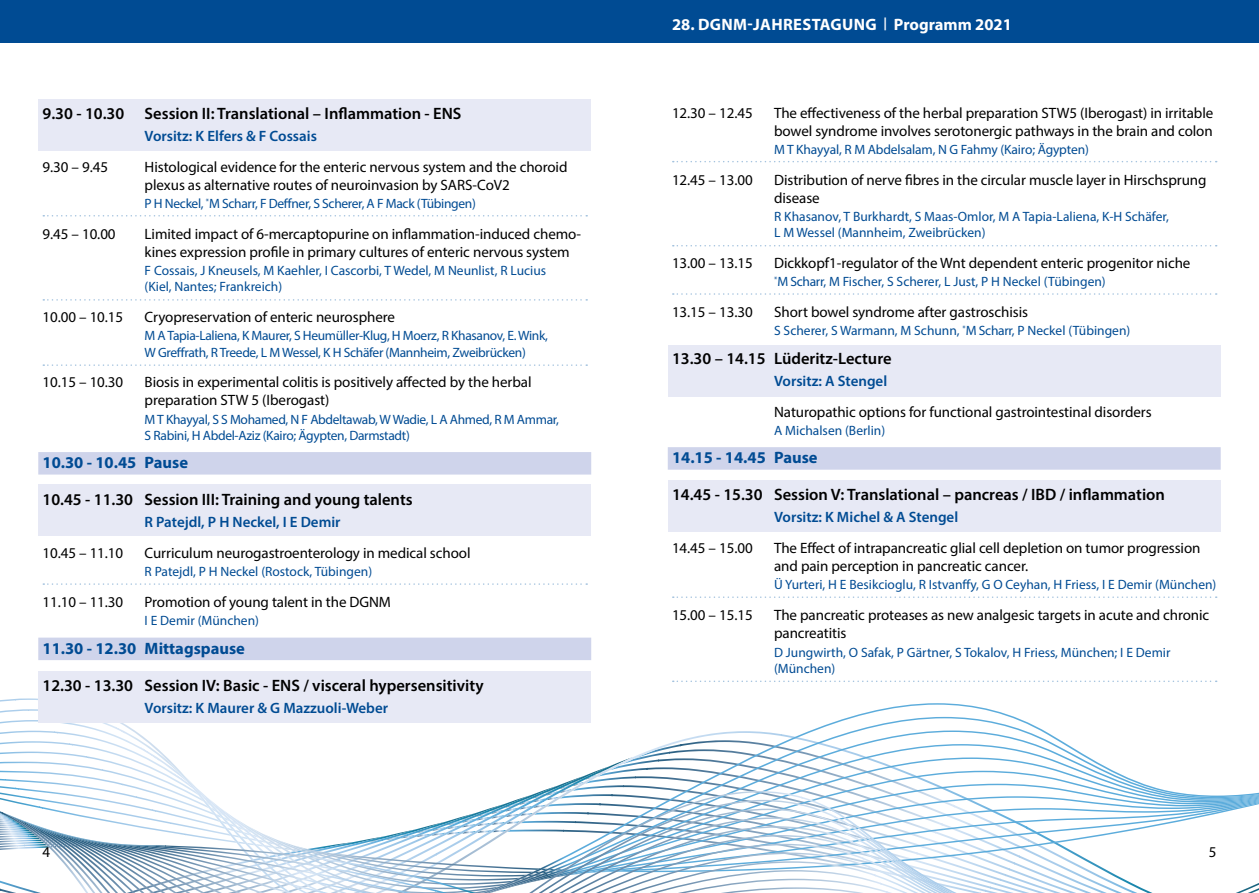
<style>
.page{position:relative;width:1259px;height:893px;background:#fff}
.page>*{position:absolute;margin:0;border:0;box-sizing:border-box;transform-origin:0 0}
.t1{font:600 16.5px "Myriad Pro";color:#000}
.t2{font:700 16.5px "Myriad Pro";color:#004b93}
.t3{font:700 16.5px "Myriad Pro";letter-spacing:.005em;color:#fff}
.t4{font:15px/18px "Myriad Pro";letter-spacing:-.005em;color:#000}
.t5{font:600 15px "Myriad Pro";color:#004b93}
.t6{font:13.5px/16.2px "Myriad Pro";color:#004b93}
.t7{font:13.5px/16.2px "Myriad Pro";letter-spacing:-.025em;color:#004b93}
.s1{font-family:"Meta Plus";font-weight:400}
</style>
<div class="page">
<svg style="left:0;top:709px;width:1168px;height:184px"></svg>
<svg style="left:494px;top:791px;width:765px;height:102px"></svg>
<div style="left:0;top:0;width:1259px;height:43px;background:#004b93"></div>
<div style="left:668px;top:480px;width:552px;height:51px;background:#e7e9f5"></div>
<div style="left:38px;top:485px;width:553px;height:51px;background:#e7e9f5"></div>
<div style="left:38px;top:672px;width:553px;height:51px;background:#e7e9f5"></div>
<div style="left:38px;top:100px;width:553px;height:51px;background:#e7e9f5"></div>
<div style="left:668px;top:345px;width:552px;height:51px;background:#e7e9f5"></div>
<svg style="left:43px;top:215px;width:544px;height:2px"></svg>
<svg style="left:43px;top:299px;width:544px;height:2px"></svg>
<svg style="left:43px;top:364px;width:544px;height:2px"></svg>
<div style="left:38px;top:452px;width:553px;height:23px;background:#cfd4eb"></div>
<svg style="left:43px;top:583px;width:544px;height:2px"></svg>
<div style="left:38px;top:638px;width:553px;height:22px;background:#cfd4eb"></div>
<svg style="left:673px;top:161px;width:543px;height:1px"></svg>
<svg style="left:673px;top:245px;width:543px;height:1px"></svg>
<svg style="left:673px;top:293px;width:543px;height:2px"></svg>
<div style="left:668px;top:447px;width:552px;height:23px;background:#cfd4eb"></div>
<svg style="left:673px;top:596px;width:543px;height:2px"></svg>
<svg style="left:673px;top:680px;width:543px;height:2px"></svg>
<p class="t1" style="left:43px;top:103px;width:420px">9.30 - 10.30 Session II: Translational – Inflammation - ENS</p>
<p class="t5" style="left:145px;top:126px;width:174px">Vorsitz: K Elfers &amp; F Cossais</p>
<p class="t4" style="left:43px;top:157px;width:67px">9.30 – 9.45</p>
<p class="t4" style="left:145px;top:157px;width:424px">Histological evidence for the enteric nervous system and the choroid plexus as alternative routes of neuroinvasion by SARS-CoV2</p>
<p class="t7" style="left:145px;top:195px;width:333px">P H Neckel, <sup>*</sup>M Scharr, F Deffner, S Scherer, A F Mack (Tübingen)</p>
<p class="t4" style="left:43px;top:224px;width:75px">9.45 – 10.00</p>
<p class="t4" style="left:145px;top:224px;width:438px">Limited impact of 6-mercaptopurine on inflammation-induced chemo&shy;kines expression profile in primary cultures of enteric nervous system</p>
<p class="t6" style="left:145px;top:262px;width:403px">F Cossais, J Kneusels, M Kaehler, I Cascorbi, T Wedel, M Neunlist, R Lucius (Kiel, Nantes; Frankreich)</p>
<p class="t4" style="left:43px;top:308px;width:82px">10.00 – 10.15</p>
<p class="t4" style="left:145px;top:308px;width:252px">Cryopreservation of enteric neurosphere</p>
<p class="t7" style="left:145px;top:328px;width:405px">M A Tapia-Laliena, K Maurer, S Heumüller-Klug, H Moerz, R Khasanov, E. Wink,<br>W Greffrath, R Treede, L M Wessel, K H Schäfer (Mannheim, Zweibrücken)</p>
<p class="t4" style="left:43px;top:373px;width:82px">10.15 – 10.30</p>
<p class="t4" style="left:145px;top:373px;width:388px">Biosis in experimental colitis is positively affected by the herbal preparation STW 5 (Iberogast)</p>
<p class="t7" style="left:145px;top:411px;width:416px">M T Khayyal, S S Mohamed, N F Abdeltawab, W Wadie, L A Ahmed, R M Ammar,<br>S Rabini, H Abdel-Aziz (Kairo; Ägypten, Darmstadt)</p>
<p class="t2" style="left:43px;top:452px;width:147px">10.30 - 10.45 Pause</p>
<p class="t1" style="left:43px;top:489px;width:372px">10.45 - 11.30 Session III: Training and young talents</p>
<p class="t5" style="left:145px;top:513px;width:197px">R Patejdl, P H Neckel, I E Demir</p>
<p class="t4" style="left:43px;top:544px;width:82px">10.45 – 11.10</p>
<p class="t4" style="left:145px;top:544px;width:327px">Curriculum neurogastroenterology in medical school</p>
<p class="t6" style="left:145px;top:563px;width:229px">R Patejdl, P H Neckel (Rostock, Tübingen)</p>
<p class="t4" style="left:43px;top:593px;width:82px">11.10 – 11.30</p>
<p class="t4" style="left:145px;top:593px;width:248px">Promotion of young talent in the DGNM</p>
<p class="t6" style="left:145px;top:613px;width:116px">I E Demir (München)</p>
<p class="t2" style="left:43px;top:637px;width:204px">11.30 - 12.30 Mittagspause</p>
<p class="t1" style="left:43px;top:674px;width:442px">12.30 - 13.30 Session IV: Basic - ENS / visceral hypersensitivity</p>
<p class="t5" style="left:145px;top:698px;width:245px">Vorsitz: K Maurer &amp; G Mazzuoli-Weber</p>
<p class="t3" style="left:672px;top:14px;width:341px">28. DGNM-JAHRESTAGUNG <span class="s1">|</span> Programm 2021</p>
<p class="t4" style="left:672px;top:103px;width:82px">12.30 – 12.45</p>
<p class="t4" style="left:774px;top:103px;width:441px">The effectiveness of the herbal preparation STW5 (Iberogast) in irritable bowel syndrome involves serotonergic pathways in the brain and colon</p>
<p class="t6" style="left:774px;top:141px;width:316px">M T Khayyal, R M Abdelsalam, N G Fahmy (Kairo; Ägypten)</p>
<p class="t4" style="left:672px;top:170px;width:82px">12.45 – 13.00</p>
<p class="t4" style="left:774px;top:170px;width:434px">Distribution of nerve fibres in the circular muscle layer in Hirschsprung disease</p>
<p class="t6" style="left:774px;top:208px;width:396px">R Khasanov, T Burkhardt, S Maas-Omlor, M A Tapia-Laliena, K-H Schäfer,<br>L M Wessel (Mannheim, Zweibrücken)</p>
<p class="t4" style="left:672px;top:254px;width:82px">13.00 – 13.15</p>
<p class="t4" style="left:774px;top:254px;width:418px">Dickkopf1-regulator of the Wnt dependent enteric progenitor niche</p>
<p class="t6" style="left:774px;top:273px;width:333px"><sup>*</sup>M Scharr, M Fischer, S Scherer, L Just, P H Neckel (Tübingen)</p>
<p class="t4" style="left:672px;top:303px;width:82px">13.15 – 13.30</p>
<p class="t4" style="left:774px;top:303px;width:255px">Short bowel syndrome after gastroschisis</p>
<p class="t6" style="left:774px;top:322px;width:358px">S Scherer, S Warmann, M Schunn, <sup>*</sup>M Scharr, P Neckel (Tübingen)</p>
<p class="t1" style="left:672px;top:348px;width:221px">13.30 – 14.15 Lüderitz-Lecture</p>
<p class="t5" style="left:774px;top:371px;width:115px">Vorsitz: A Stengel</p>
<p class="t4" style="left:774px;top:402px;width:379px">Naturopathic options for functional gastrointestinal disorders</p>
<p class="t6" style="left:774px;top:422px;width:113px">A Michalsen (Berlin)</p>
<p class="t2" style="left:672px;top:447px;width:147px">14.15 - 14.45 Pause</p>
<p class="t1" style="left:672px;top:484px;width:494px">14.45 - 15.30 Session V: Translational – pancreas / IBD / inflammation</p>
<p class="t5" style="left:774px;top:508px;width:186px">Vorsitz: K Michel &amp; A Stengel</p>
<p class="t4" style="left:672px;top:539px;width:82px">14.45 – 15.00</p>
<p class="t4" style="left:774px;top:539px;width:428px">The Effect of intrapancreatic glial cell depletion on tumor progression and pain perception in pancreatic cancer.</p>
<p class="t6" style="left:774px;top:577px;width:444px">Ü Yurteri, H E Besikcioglu, R Istvanffy, G O Ceyhan, H Friess, I E Demir (München)</p>
<p class="t4" style="left:672px;top:606px;width:82px">15.00 – 15.15</p>
<p class="t4" style="left:774px;top:606px;width:437px">The pancreatic proteases as new analgesic targets in acute and chronic pancreatitis</p>
<p class="t6" style="left:774px;top:644px;width:398px">D Jungwirth, O Safak, P Gärtner, S Tokalov, H Friess, München; I E Demir (München)</p>
<p class="t4" style="left:43px;top:843px;width:9px">4</p>
<p class="t4" style="left:1208px;top:843px;width:9px">5</p>
</div>
